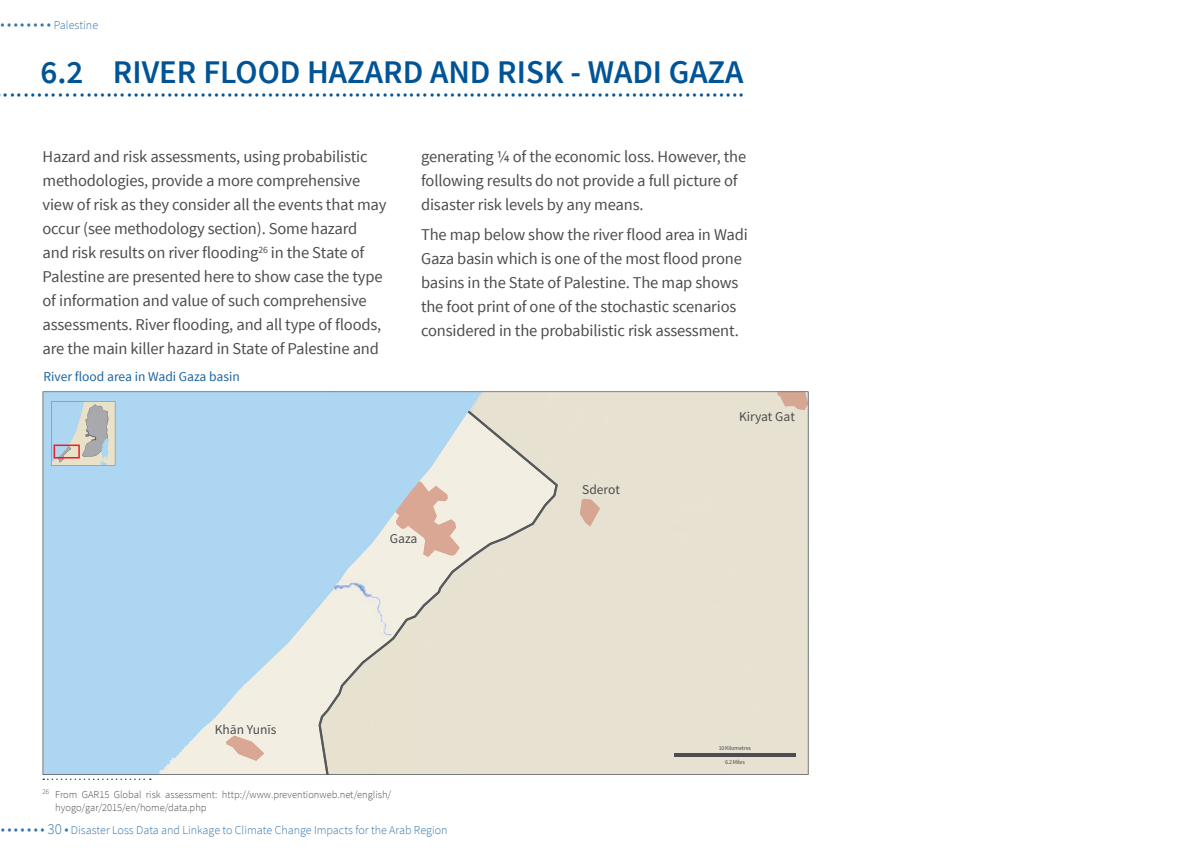
<style>
.page{position:relative;width:1191px;height:851px;background:#fff}
.page>*{position:absolute;margin:0;border:0;box-sizing:border-box;transform-origin:0 0}
.t1{font:600 33px "Source Sans Pro";color:#005496}
.t2{font:16.5px/24px "Source Sans Pro";letter-spacing:-.01em;color:#4d4d4f}
.t3{font:300 15px "Source Sans Pro";color:#005496}
.t4{font:13.5px "Source Sans Pro";color:#1a64a1}
.t5{font:13.5px "Source Sans Pro";color:#4d4d4f}
.t6{font:300 12px "Source Sans Pro";color:#005496}
.t7{font:300 10.5px/12.6px "Source Sans Pro";color:#4d4d4f}
.t8{font:6px "Source Sans Pro";letter-spacing:-.03em;color:#4d4d4f}
.s1{font-size:15px}
</style>
<div class="page">
<svg style="left:43px;top:778px;width:108px;height:1px"></svg>
<img style="left:43px;top:774px;width:715px;height:1px">
<svg style="left:43px;top:391px;width:765px;height:383px;background:#d1dcdd"></svg>
<p class="t6" style="left:0;top:17px;width:99px"><span class="s1">• • • • • • • •</span> Palestine</p>
<h1 class="t1" style="left:40px;top:51px;width:704px">6.2 RIVER FLOOD HAZARD AND RISK - WADI GAZA</h1>
<p class="t3" style="left:3px;top:85px;width:742px">• •• ••• •• • • • • •••••• •••• ••••••• ••••••• •• ••••••• •• ••••••• •• ••••••• •• ••••••• •• ••••••• •• ••••••• •• ••••••••• •• •••••••</p>
<p class="t2" style="left:43px;top:145px;width:345px">Hazard and risk assessments, using probabilistic methodologies, provide a more comprehensive view of risk as they consider all the events that may occur (see methodology section). Some hazard and risk results on river flooding<sup>26</sup> in the State of Palestine are presented here to show case the type of information and value of such comprehensive assessments. River flooding, and all type of floods, are the main killer hazard in State of Palestine and</p>
<p class="t4" style="left:43px;top:368px;width:198px">River flood area in Wadi Gaza basin</p>
<p class="t2" style="left:421px;top:145px;width:327px">generating ¼ of the economic loss. However, the following results do not provide a full picture of disaster risk levels by any means.</p>
<p class="t2" style="left:421px;top:223px;width:328px">The map below show the river flood area in Wadi Gaza basin which is one of the most flood prone basins in the State of Palestine. The map shows the foot print of one of the stochastic scenarios considered in the probabilistic risk assessment.</p>
<p class="t5" style="left:582px;top:481px;width:39px">Sderot</p>
<p class="t5" style="left:739px;top:408px;width:57px">Kiryat Gat</p>
<p class="t5" style="left:215px;top:721px;width:63px">Khān Yunīs</p>
<p class="t5" style="left:390px;top:530px;width:29px">Gaza</p>
<p class="t7" style="left:55px;top:788px;width:337px;text-indent:-13px"><sup>26</sup> From GAR15 Global risk assessment: http://www.preventionweb.net/english/ hyogo/gar/2015/en/home/data.php</p>
<p class="t6" style="left:1px;top:822px;width:448px"><span class="s1">• • • • • • • 30 •</span> Disaster Loss Data and Linkage to Climate Change Impacts for the Arab Region</p>
<p class="t8" style="left:719px;top:744px;width:34px">10 Kilometres</p>
<p class="t8" style="left:725px;top:758px;width:21px">6.2 Miles</p>
</div>
